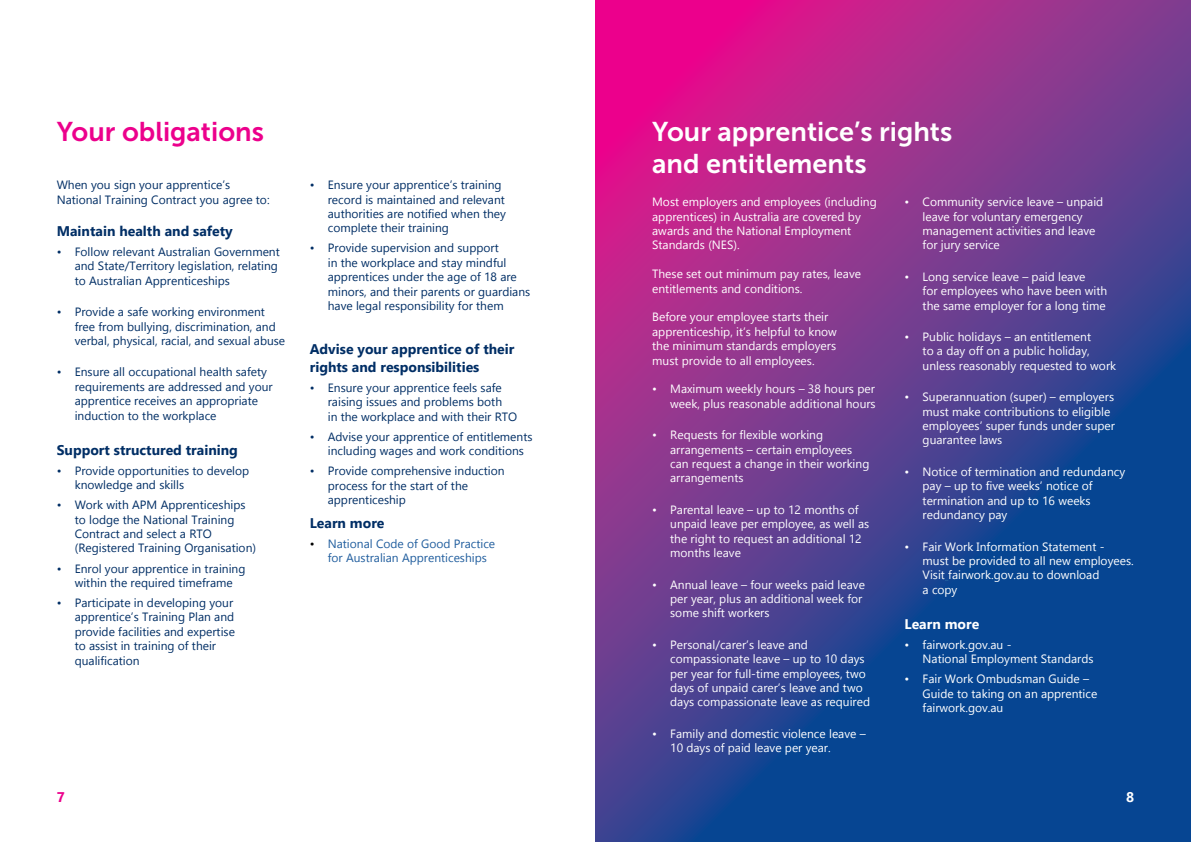
<style>
.page{position:relative;width:1191px;height:842px;background:#fff}
.page>*{position:absolute;margin:0;border:0;box-sizing:border-box;transform-origin:0 0}
.t1{font:27px/32.4px "Museo Sans 700";color:#fff}
.t2{font:27px "Museo Sans 700";color:#ec008c}
.t3{font:700 14px/18px "Gadugi";color:#002e65}
.t4{font:700 14px "Gadugi";color:#fff}
.t5{font:700 14px "Gadugi";color:#ec008c}
.t6{font:12px/14.4px "Gadugi";color:#fff}
.t7{font:12px/14.4px "Gadugi";color:#002e65}
.t8{font:12px/14.4px "Gadugi";color:#215e9e}
.s1{color:#000}
</style>
<div class="page">
<svg style="left:595px;top:0;width:596px;height:842px;background:#5e3a8f"></svg>
<h1 class="t2" style="left:57px;top:117px;width:209px">Your obligations</h1>
<p class="t7" style="left:57px;top:178px;width:214px">When you sign your apprentice’s<br>National Training Contract you agree to:</p>
<p class="t3" style="left:57px;top:222px;width:178px">Maintain health and safety</p>
<p class="t7" style="left:75px;top:245px;width:207px;text-indent:-18px">• Follow relevant Australian Government and State/Territory legislation, relating to Australian Apprenticeships</p>
<p class="t7" style="left:75px;top:305px;width:212px;text-indent:-18px">• Provide a safe working environment free from bullying, discrimination, and verbal, physical, racial, and sexual abuse</p>
<p class="t7" style="left:75px;top:365px;width:199px;text-indent:-18px">• Ensure all occupational health safety requirements are addressed and your apprentice receives an appropriate induction to the workplace</p>
<p class="t3" style="left:57px;top:441px;width:183px">Support structured training</p>
<p class="t7" style="left:75px;top:463px;width:176px;text-indent:-18px">• Provide opportunities to develop knowledge and skills</p>
<p class="t7" style="left:75px;top:498px;width:183px;text-indent:-18px">• Work with APM Apprenticeships to lodge the National Training<br>Contract and select a RTO (Registered Training Organisation)</p>
<p class="t7" style="left:57px;top:561px;width:190px;text-align:center">• Enrol your apprentice in training within the required timeframe</p>
<p class="t7" style="left:75px;top:595px;width:162px;text-indent:-18px">• Participate in developing your apprentice’s Training Plan and provide facilities and expertise to assist in training of their qualification</p>
<p class="t7" style="left:328px;top:178px;width:180px;text-indent:-18px">• Ensure your apprentice’s training record is maintained and relevant authorities are notified when they complete their training</p>
<p class="t7" style="left:328px;top:241px;width:204px;text-indent:-18px">• Provide supervision and support<br>in the workplace and stay mindful apprentices under the age of 18 are minors, and their parents or guardians have legal responsibility for them</p>
<p class="t3" style="left:310px;top:340px;width:206px">Advise your apprentice of their rights and responsibilities</p>
<p class="t7" style="left:328px;top:380px;width:191px;text-indent:-18px">• Ensure your apprentice feels safe raising issues and problems both<br>in the workplace and with their RTO</p>
<p class="t7" style="left:328px;top:429px;width:206px;text-indent:-18px">• Advise your apprentice of entitlements including wages and work conditions</p>
<p class="t7" style="left:328px;top:464px;width:178px;text-indent:-18px">• Provide comprehensive induction process for the start of the apprenticeship</p>
<p class="t3" style="left:310px;top:514px;width:76px">Learn more</p>
<p class="t8" style="left:328px;top:536px;width:169px;text-indent:-18px"><span class="s1">•</span> National Code of Good Practice for Australian Apprenticeships</p>
<h1 class="t1" style="left:652px;top:115px;width:301px">Your apprentice’s rights and entitlements</h1>
<p class="t6" style="left:922px;top:195px;width:182px;text-indent:-18px">• Community service leave – unpaid leave for voluntary emergency management activities and leave for jury service</p>
<p class="t6" style="left:922px;top:269px;width:186px;text-indent:-18px">• Long service leave – paid leave<br>for employees who have been with the same employer for a long time</p>
<p class="t6" style="left:922px;top:330px;width:195px;text-indent:-18px">• Public holidays – an entitlement<br>to a day off on a public holiday, unless reasonably requested to work</p>
<p class="t6" style="left:922px;top:390px;width:194px;text-indent:-18px">• Superannuation (super) – employers must make contributions to eligible employees’ super funds under super guarantee laws</p>
<p class="t6" style="left:922px;top:464px;width:204px;text-indent:-18px">• Notice of termination and redundancy pay – up to five weeks’ notice of termination and up to 16 weeks redundancy pay</p>
<p class="t6" style="left:922px;top:539px;width:213px;text-indent:-18px">• Fair Work Information Statement - must be provided to all new employees.<br>Visit fairwork.gov.au to download<br>a copy</p>
<p class="t4" style="left:904px;top:615px;width:76px">Learn more</p>
<p class="t6" style="left:922px;top:637px;width:172px;text-indent:-18px">• fairwork.gov.au -<br>National Employment Standards</p>
<p class="t6" style="left:922px;top:672px;width:176px;text-indent:-18px">• Fair Work Ombudsman Guide –<br>Guide to taking on an apprentice fairwork.gov.au</p>
<p class="t6" style="left:652px;top:195px;width:226px">Most employers and employees (including apprentices) in Australia are covered by awards and the National Employment Standards (NES).</p>
<p class="t6" style="left:652px;top:267px;width:210px">These set out minimum pay rates, leave entitlements and conditions.</p>
<p class="t6" style="left:652px;top:310px;width:186px">Before your employee starts their apprenticeship, it’s helpful to know the minimum standards employers must provide to all employees.</p>
<p class="t6" style="left:652px;top:382px;width:225px;text-align:right">• Maximum weekly hours – 38 hours per week, plus reasonable additional hours</p>
<p class="t6" style="left:670px;top:428px;width:201px;text-indent:-18px">• Requests for flexible working arrangements – certain employees can request a change in their working arrangements</p>
<p class="t6" style="left:670px;top:502px;width:200px;text-indent:-18px">• Parental leave – up to 12 months of unpaid leave per employee, as well as the right to request an additional 12 months leave</p>
<p class="t6" style="left:670px;top:577px;width:196px;text-indent:-18px">• Annual leave – four weeks paid leave per year, plus an additional week for some shift workers</p>
<p class="t6" style="left:670px;top:637px;width:201px;text-indent:-18px">• Personal/carer’s leave and compassionate leave – up to 10 days per year for full-time employees, two days of unpaid carer’s leave and two days compassionate leave as required</p>
<p class="t6" style="left:670px;top:726px;width:197px;text-indent:-18px">• Family and domestic violence leave –<br>10 days of paid leave per year.</p>
<p class="t5" style="left:57px;top:789px;width:10px">7</p>
<p class="t4" style="left:1126px;top:789px;width:10px">8</p>
</div>
